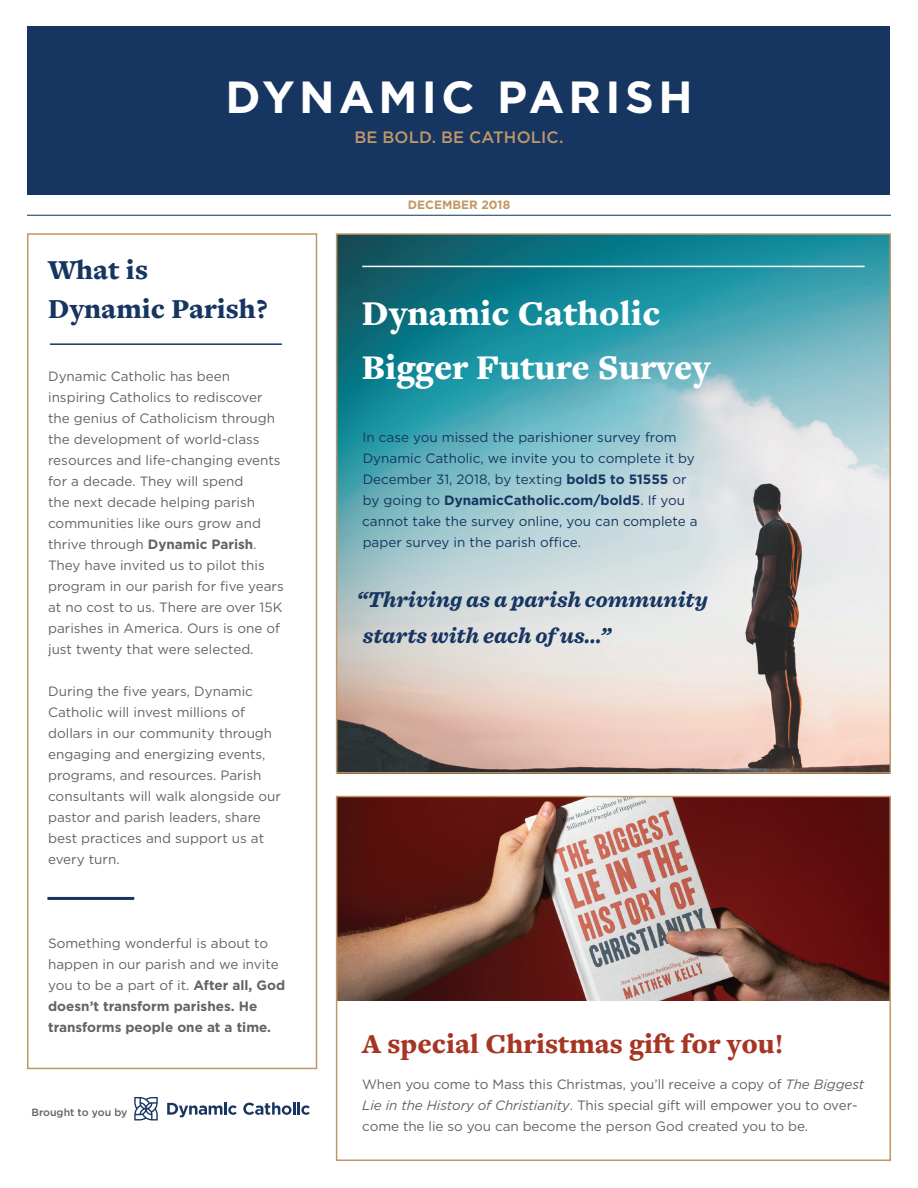
<style>
.page{position:relative;width:918px;height:1188px;background:#fff}
.page>*{position:absolute;margin:0;border:0;box-sizing:border-box;transform-origin:0 0}
.t1{font:700 45px "Gotham";letter-spacing:.095em;color:#fff}
.t2{font:900 36px/54px "Freight Text Pro";color:#fff}
.t3{font:900 28.5px "Freight Text Pro";color:#a73523}
.t4{font:900 28.5px/39px "Freight Text Pro";color:#163561}
.t5{font:italic 700 22.5px/36px "Sentinel";color:#163561}
.t6{font:500 16.5px "Gotham";letter-spacing:.01em;color:#c09769}
.t7{font:13.5px/21px "Gotham";color:#636366}
.t8{font:13.5px/21px "Gotham";color:#163561}
.t9{font:700 12px "Gotham";color:#c09769}
.t10{font:500 10.5px "Gotham";color:#636366}
.s1{font-weight:700}
.s2{font-style:italic}
</style>
<div class="page">
<img style="left:339px;top:799px;width:549px;height:201px">
<img style="left:339px;top:236px;width:549px;height:535px">
<div style="left:28px;top:26px;width:862px;height:169px;background:#163561"></div>
<div style="left:27px;top:233px;width:290px;height:836px;border:2px solid #c09769"></div>
<hr style="left:27px;top:215px;width:864px;height:1px;background:#003763">
<hr style="left:47px;top:897px;width:87px;height:3px;background:#163561">
<hr style="left:362px;top:266px;width:503px;height:1px;background:#fff">
<hr style="left:50px;top:343px;width:232px;height:2px;background:#163561">
<svg style="left:134px;top:1097px;width:24px;height:23px"></svg>
<svg style="left:167px;top:1102px;width:70px;height:15px"></svg>
<svg style="left:243px;top:1102px;width:67px;height:13px"></svg>
<div style="left:336px;top:796px;width:555px;height:365px;border:2px solid #c09769"></div>
<div style="left:336px;top:233px;width:555px;height:541px;border:2px solid #c09769"></div>
<h1 class="t1" style="left:225px;top:67px;width:469px">DYNAMIC PARISH</h1>
<p class="t6" style="left:354px;top:127px;width:211px">BE BOLD. BE CATHOLIC.</p>
<h3 class="t4" style="left:48px;top:250px;width:221px">What is<br>Dynamic Parish?</h3>
<p class="t7" style="left:48px;top:366px;width:237px">Dynamic Catholic has been inspiring Catholics to rediscover the genius of Catholicism through the development of world-class resources and life-changing events for a decade. They will spend<br>the next decade helping parish communities like ours grow and thrive through <span class="s1">Dynamic Parish</span>.<br>They have invited us to pilot this program in our parish for five years at no cost to us. There are over 15K parishes in America. Ours is one of just twenty that were selected.</p>
<p class="t7" style="left:48px;top:681px;width:234px">During the five years, Dynamic<br>Catholic will invest millions of dollars in our community through engaging and energizing events, programs, and resources. Parish consultants will walk alongside our pastor and parish leaders, share best practices and support us at every turn.</p>
<p class="t7" style="left:48px;top:933px;width:239px">Something wonderful is about to happen in our parish and we invite you to be a part of it. <span class="s1">After all, God doesn’t transform parishes. He transforms people one at a time.</span></p>
<p class="t10" style="left:32px;top:1105px;width:97px">Brought to you by</p>
<p class="t9" style="left:408px;top:197px;width:104px">DECEMBER 2018</p>
<h2 class="t2" style="left:362px;top:286px;width:350px">Dynamic Catholic<br>Bigger Future Survey</h2>
<p class="t8" style="left:362px;top:427px;width:337px">In case you missed the parishioner survey from Dynamic Catholic, we invite you to complete it by December 31, 2018, by texting <span class="s1">bold5 to 51555</span> or by going to <span class="s1">DynamicCatholic.com/bold5</span>. If you cannot take the survey online, you can complete a paper survey in the parish office.</p>
<h3 class="t5" style="left:356px;top:581px;width:353px">“Thriving as a parish community starts with each of us...”</h3>
<h3 class="t3" style="left:362px;top:1024px;width:423px">A special Christmas gift for you!</h3>
<p class="t7" style="left:362px;top:1073px;width:504px">When you come to Mass this Christmas, you’ll receive a copy of <span class="s2">The Biggest<br>Lie in the History of Christianity</span>. This special gift will empower you to over&shy;come the lie so you can become the person God created you to be.</p>
</div>
